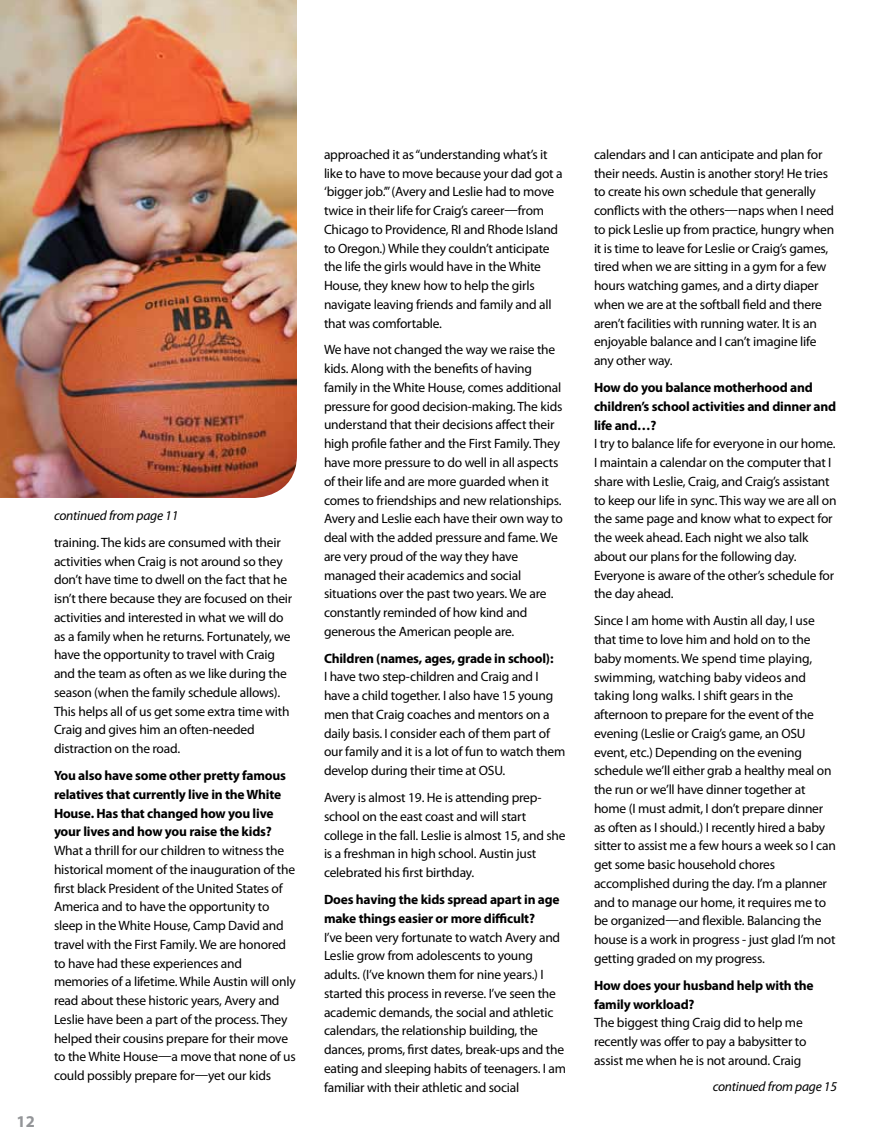
<style>
.page{position:relative;width:891px;height:1148px;background:#fff}
.page>*{position:absolute;margin:0;border:0;box-sizing:border-box;transform-origin:0 0}
.t1{font:700 16.5px "Myriad Pro";color:#939598}
.t2{font:13.5px/18.8px "Myriad Pro";letter-spacing:-.015em;color:#000}
.t3{font:700 13.5px/18.8px "Myriad Pro";letter-spacing:-.015em;color:#000}
.t4{font:italic 13.5px "Myriad Pro";letter-spacing:-.015em;color:#000}
</style>
<div class="page">
<img style="left:0;top:0;width:297px;height:498px">
<p class="t1" style="left:17px;top:1110px;width:20px">12</p>
<p class="t4" style="left:54px;top:507px;width:126px">continued from page 11</p>
<p class="t2" style="left:54px;top:532px;width:240px">training. The kids are consumed with their activities when Craig is not around so they don’t have time to dwell on the fact that he isn’t there because they are focused on their activities and interested in what we will do as a family when he returns. Fortunately, we have the opportunity to travel with Craig and the team as often as we like during the season (when the family schedule allows).<br>This helps all of us get some extra time with Craig and gives him an often-needed distraction on the road.</p>
<p class="t3" style="left:54px;top:765px;width:234px">You also have some other pretty famous relatives that currently live in the White House. Has that changed how you live your lives and how you raise the kids?</p>
<p class="t2" style="left:54px;top:841px;width:243px">What a thrill for our children to witness the historical moment of the inauguration of the first black President of the United States of America and to have the opportunity to sleep in the White House, Camp David and travel with the First Family. We are honored to have had these experiences and memories of a lifetime. While Austin will only read about these historic years, Avery and Leslie have been a part of the process. They helped their cousins prepare for their move to the White House—a move that none of us could possibly prepare for—yet our kids</p>
<p class="t2" style="left:324px;top:145px;width:240px">approached it as “understanding what’s it like to have to move because your dad got a ‘bigger job.’” (Avery and Leslie had to move twice in their life for Craig’s career—from Chicago to Providence, RI and Rhode Island to Oregon.) While they couldn’t anticipate the life the girls would have in the White House, they knew how to help the girls navigate leaving friends and family and all that was comfortable.</p>
<p class="t2" style="left:324px;top:340px;width:240px">We have not changed the way we raise the kids. Along with the benefits of having family in the White House, comes additional pressure for good decision-making. The kids understand that their decisions affect their high profile father and the First Family. They have more pressure to do well in all aspects of their life and are more guarded when it comes to friendships and new relationships.<br>Avery and Leslie each have their own way to deal with the added pressure and fame. We are very proud of the way they have managed their academics and social situations over the past two years. We are constantly reminded of how kind and generous the American people are.</p>
<p class="t3" style="left:324px;top:648px;width:231px">Children (names, ages, grade in school):</p>
<p class="t2" style="left:324px;top:667px;width:243px">I have two step-children and Craig and I have a child together. I also have 15 young men that Craig coaches and mentors on a daily basis. I consider each of them part of our family and it is a lot of fun to watch them develop during their time at OSU.</p>
<p class="t2" style="left:324px;top:788px;width:243px">Avery is almost 19. He is attending prep&shy;school on the east coast and will start college in the fall. Leslie is almost 15, and she is a freshman in high school. Austin just celebrated his first birthday.</p>
<p class="t3" style="left:324px;top:889px;width:237px">Does having the kids spread apart in age make things easier or more difficult?</p>
<p class="t2" style="left:324px;top:927px;width:244px">I’ve been very fortunate to watch Avery and Leslie grow from adolescents to young adults. (I’ve known them for nine years.) I started this process in reverse. I’ve seen the academic demands, the social and athletic calendars, the relationship building, the dances, proms, first dates, break-ups and the eating and sleeping habits of teenagers. I am familiar with their athletic and social</p>
<p class="t2" style="left:594px;top:145px;width:242px">calendars and I can anticipate and plan for their needs. Austin is another story! He tries to create his own schedule that generally conflicts with the others—naps when I need to pick Leslie up from practice, hungry when it is time to leave for Leslie or Craig’s games, tired when we are sitting in a gym for a few hours watching games, and a dirty diaper when we are at the softball field and there aren’t facilities with running water. It is an enjoyable balance and I can’t imagine life any other way.</p>
<p class="t3" style="left:594px;top:377px;width:244px">How do you balance motherhood and children’s school activities and dinner and life and…?</p>
<p class="t2" style="left:594px;top:434px;width:244px">I try to balance life for everyone in our home.<br>I maintain a calendar on the computer that I share with Leslie, Craig, and Craig’s assistant to keep our life in sync. This way we are all on the same page and know what to expect for the week ahead. Each night we also talk about our plans for the following day.<br>Everyone is aware of the other’s schedule for the day ahead.</p>
<p class="t2" style="left:594px;top:611px;width:243px">Since I am home with Austin all day, I use that time to love him and hold on to the baby moments. We spend time playing, swimming, watching baby videos and taking long walks. I shift gears in the afternoon to prepare for the event of the evening (Leslie or Craig’s game, an OSU event, etc.) Depending on the evening schedule we’ll either grab a healthy meal on the run or we’ll have dinner together at home (I must admit, I don’t prepare dinner as often as I should.) I recently hired a baby sitter to assist me a few hours a week so I can get some basic household chores accomplished during the day. I’m a planner and to manage our home, it requires me to be organized—and flexible. Balancing the house is a work in progress - just glad I’m not getting graded on my progress.</p>
<p class="t3" style="left:594px;top:975px;width:221px">How does your husband help with the family workload?</p>
<p class="t2" style="left:594px;top:1013px;width:214px">The biggest thing Craig did to help me recently was offer to pay a babysitter to assist me when he is not around. Craig</p>
<p class="t4" style="left:713px;top:1078px;width:126px">continued from page 15</p>
</div>
